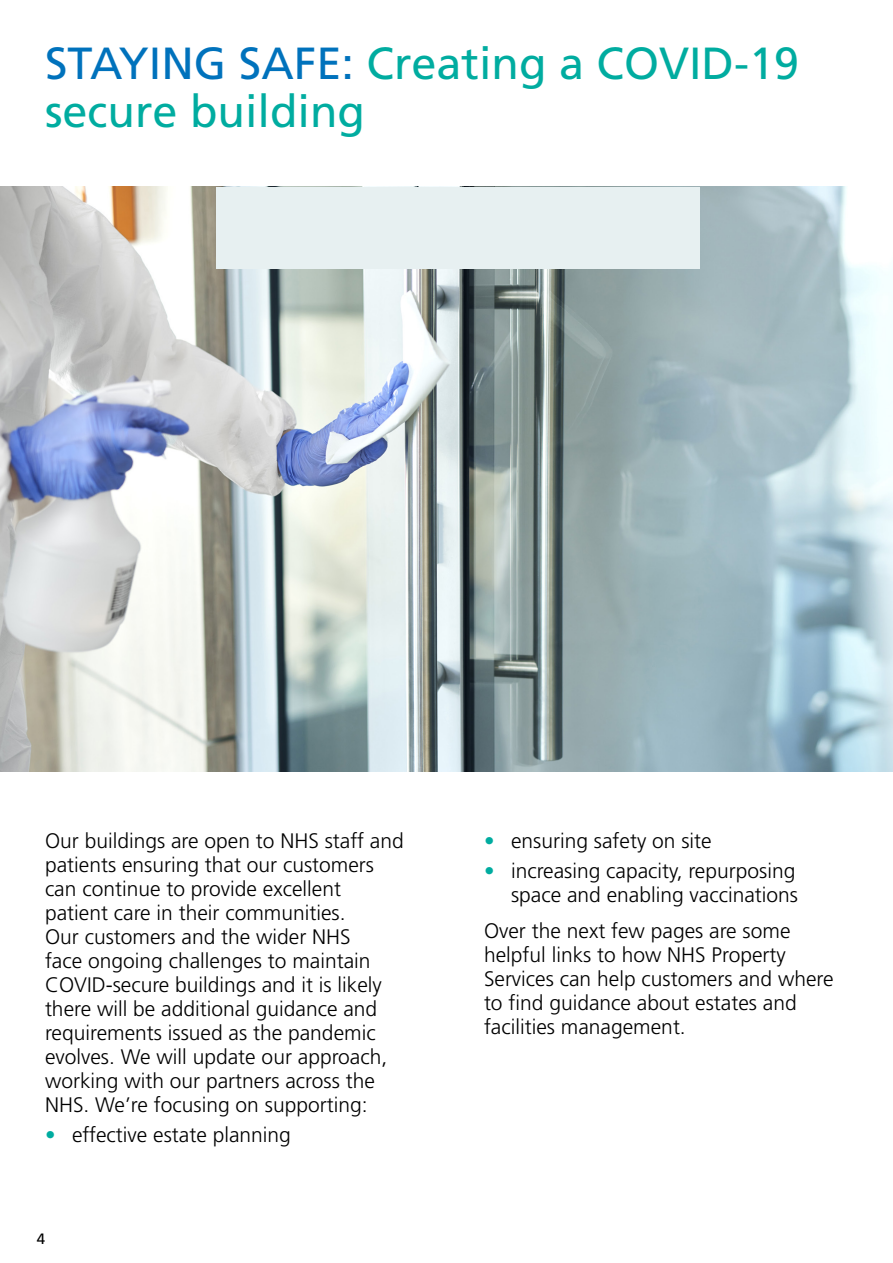
<style>
.page{position:relative;width:893px;height:1263px;background:#fff}
.page>*{position:absolute;margin:0;border:0;box-sizing:border-box;transform-origin:0 0}
.Left_Justify{font:45px/48px "Frutiger LT Std";color:#00aca0}
.Left_Justify_Drop_Ca{font:300 21px/24px "Frutiger LT Std";color:#000}
.t1{font:15px "Frutiger LT Std";color:#000}
.s1{color:#0072bc}
.s2{color:#00aca0}
</style>
<div class="page">
<img style="left:0;top:187px;width:893px;height:585px">
<div style="left:216px;top:187px;width:483px;height:81px;background:#e7f0f1"></div>
<p class="Left_Justify" style="left:45px;top:39px;width:756px"><span class="s1">STAYING SAFE:</span> Creating a COVID-19 secure building</p>
<p class="Left_Justify_Drop_Ca" style="left:45px;top:829px;width:360px">Our buildings are open to NHS staff and patients ensuring that our customers can continue to provide excellent patient care in their communities.<br>Our customers and the wider NHS<br>face ongoing challenges to maintain COVID-secure buildings and it is likely there will be additional guidance and requirements issued as the pandemic evolves. We will update our approach, working with our partners across the NHS. We’re focusing on supporting:</p>
<p class="Left_Justify_Drop_Ca" style="left:45px;top:1123px;width:247px"><span class="s2">•</span> effective estate planning</p>
<p class="t1" style="left:37px;top:1230px;width:10px">4</p>
<p class="Left_Justify_Drop_Ca" style="left:484px;top:829px;width:229px"><span class="s2">•</span> ensuring safety on site</p>
<p class="Left_Justify_Drop_Ca" style="left:484px;top:859px;width:316px;text-align:right"><span class="s2">•</span> increasing capacity, repurposing space and enabling vaccinations</p>
<p class="Left_Justify_Drop_Ca" style="left:484px;top:919px;width:351px">Over the next few pages are some helpful links to how NHS Property<br>Services can help customers and where to find guidance about estates and facilities management.</p>
</div>
